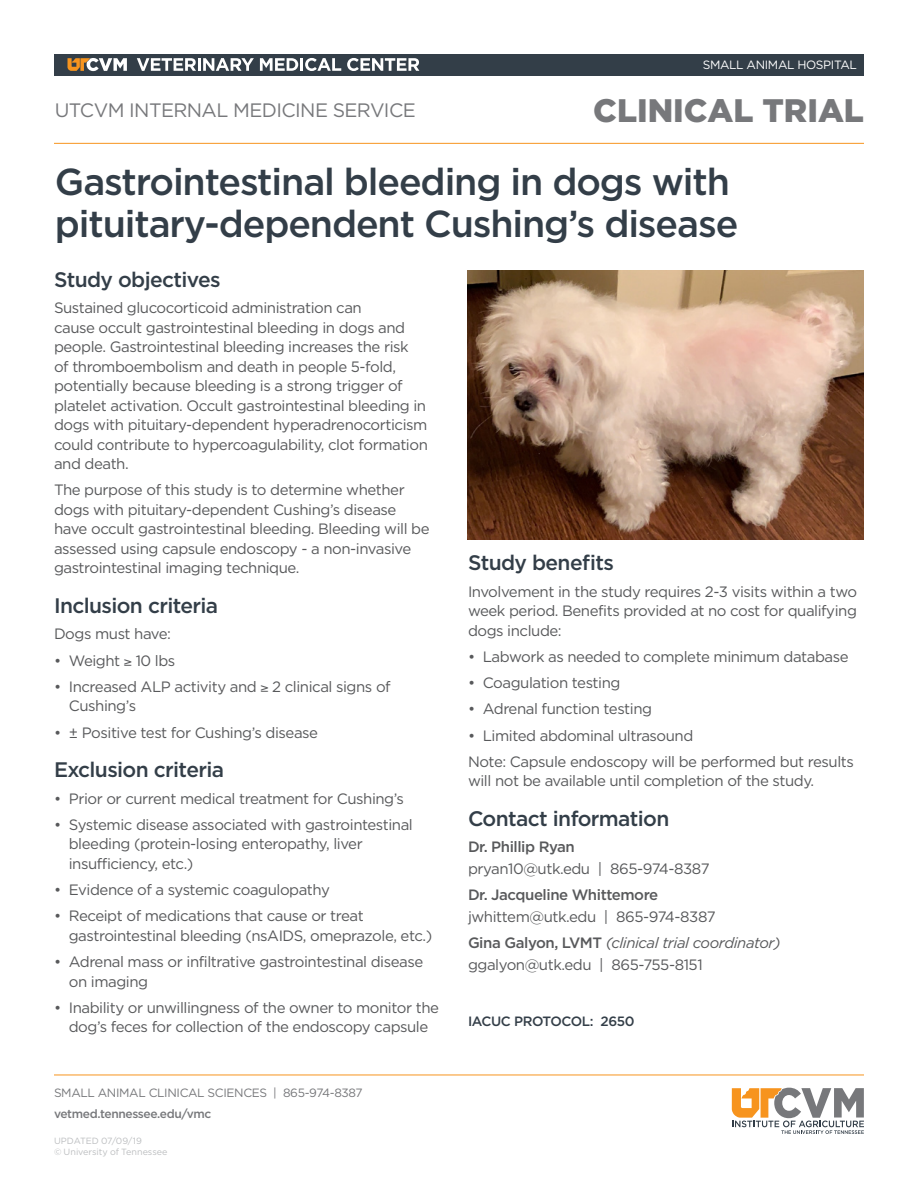
<style>
.page{position:relative;width:918px;height:1188px;background:#fff}
.page>*{position:absolute;margin:0;border:0;box-sizing:border-box;transform-origin:0 0}
.t1{font:500 37.5px/42px "Gotham";letter-spacing:-.03em;color:#333e48}
.t2{font:900 32.55px "Gotham";color:#77787b}
.t3{font:500 21px "Gotham";letter-spacing:-.03em;color:#333e48}
.t4{font:19.35px "Gotham";letter-spacing:-.03em;color:#77787b}
.t5{font:15px/19.5px "Gotham";letter-spacing:-.03em;color:#58595b}
.t6{font:italic 15px "Gotham";letter-spacing:-.03em;color:#58595b}
.t7{font:500 15px "Gotham";letter-spacing:-.03em;color:#58595b}
.t8{font:500 13.5px "Gotham";letter-spacing:-.03em;color:#333e48}
.t9{font:12px "Gotham";letter-spacing:-.03em;color:#77787b}
.t10{font:500 12px "Gotham";letter-spacing:-.03em;color:#77787b}
.t11{font:12px "Gotham";letter-spacing:-.03em;color:#fff}
.t12{font:9px "Gotham";letter-spacing:-.005em;color:#bcbec0}
.s1{font-weight:500;font-style:normal}
</style>
<div class="page">
<hr style="left:54px;top:143px;width:810px;height:1px;background:#f7941e">
<div style="left:55px;top:54px;width:809px;height:21px;background:#333e48"></div>
<svg style="left:67px;top:58px;width:60px;height:13px"></svg>
<svg style="left:137px;top:58px;width:117px;height:13px"></svg>
<svg style="left:260px;top:58px;width:81px;height:13px"></svg>
<svg style="left:347px;top:58px;width:72px;height:13px"></svg>
<hr style="left:54px;top:1075px;width:810px;height:1px;background:#f7941e">
<svg style="left:732px;top:1088px;width:132px;height:46px"></svg>
<img style="left:467px;top:270px;width:397px;height:270px">
<p class="t11" style="left:703px;top:57px;width:156px">SMALL ANIMAL HOSPITAL</p>
<p class="t4" style="left:55px;top:98px;width:363px">UTCVM INTERNAL MEDICINE SERVICE</p>
<p class="t2" style="left:593px;top:88px;width:272px">CLINICAL TRIAL</p>
<p class="t1" style="left:55px;top:160px;width:685px">Gastrointestinal bleeding in dogs with pituitary-dependent Cushing’s disease</p>
<p class="t3" style="left:54px;top:266px;width:168px">Study objectives</p>
<p class="t5" style="left:54px;top:298px;width:375px">Sustained glucocorticoid administration can<br>cause occult gastrointestinal bleeding in dogs and people. Gastrointestinal bleeding increases the risk<br>of thromboembolism and death in people 5-fold, potentially because bleeding is a strong trigger of platelet activation. Occult gastrointestinal bleeding in dogs with pituitary-dependent hyperadrenocorticism could contribute to hypercoagulability, clot formation and death.</p>
<p class="t5" style="left:54px;top:480px;width:377px">The purpose of this study is to determine whether dogs with pituitary-dependent Cushing’s disease have occult gastrointestinal bleeding. Bleeding will be assessed using capsule endoscopy - a non-invasive gastrointestinal imaging technique.</p>
<p class="t3" style="left:54px;top:592px;width:166px">Inclusion criteria</p>
<p class="t5" style="left:54px;top:624px;width:119px">Dogs must have:</p>
<p class="t5" style="left:54px;top:650px;width:123px">• Weight ≥ 10 lbs</p>
<p class="t5" style="left:69px;top:676px;width:323px;text-indent:-15px">• Increased ALP activity and ≥ 2 clinical signs of<br>Cushing’s</p>
<p class="t5" style="left:54px;top:722px;width:266px">• ± Positive test for Cushing’s disease</p>
<p class="t3" style="left:54px;top:756px;width:172px">Exclusion criteria</p>
<p class="t5" style="left:54px;top:788px;width:352px">• Prior or current medical treatment for Cushing’s</p>
<p class="t5" style="left:69px;top:814px;width:346px;text-indent:-15px">• Systemic disease associated with gastrointestinal bleeding (protein-losing enteropathy, liver insufficiency, etc.)</p>
<p class="t5" style="left:54px;top:880px;width:278px">• Evidence of a systemic coagulopathy</p>
<p class="t5" style="left:69px;top:906px;width:365px;text-indent:-15px">• Receipt of medications that cause or treat gastrointestinal bleeding (nsAIDS, omeprazole, etc.)</p>
<p class="t5" style="left:69px;top:952px;width:356px;text-indent:-15px">• Adrenal mass or infiltrative gastrointestinal disease on imaging</p>
<p class="t5" style="left:54px;top:997px;width:387px;text-align:center">• Inability or unwillingness of the owner to monitor the dog’s feces for collection of the endoscopy capsule</p>
<p class="t9" style="left:54px;top:1085px;width:310px">SMALL ANIMAL CLINICAL SCIENCES | 865-974-8387</p>
<p class="t10" style="left:54px;top:1106px;width:159px">vetmed.tennessee.edu/vmc</p>
<p class="t12" style="left:54px;top:1135px;width:89px">UPDATED 07/09/19</p>
<p class="t12" style="left:54px;top:1146px;width:115px">© University of Tennessee</p>
<p class="t3" style="left:468px;top:549px;width:147px">Study benefits</p>
<p class="t5" style="left:468px;top:581px;width:391px;text-align:justify">Involvement in the study requires 2-3 visits within a two week period. Benefits provided at no cost for qualifying dogs include:</p>
<p class="t5" style="left:468px;top:646px;width:382px">• Labwork as needed to complete minimum database</p>
<p class="t5" style="left:468px;top:673px;width:154px">• Coagulation testing</p>
<p class="t5" style="left:468px;top:699px;width:186px">• Adrenal function testing</p>
<p class="t5" style="left:468px;top:725px;width:227px">• Limited abdominal ultrasound</p>
<p class="t5" style="left:468px;top:751px;width:387px">Note: Capsule endoscopy will be performed but results will not be available until completion of the study.</p>
<p class="t3" style="left:468px;top:805px;width:203px">Contact information</p>
<p class="t7" style="left:468px;top:837px;width:108px">Dr. Phillip Ryan</p>
<p class="t5" style="left:468px;top:859px;width:243px">pryan10@utk.edu | 865-974-8387</p>
<p class="t7" style="left:468px;top:885px;width:192px">Dr. Jacqueline Whittemore</p>
<p class="t5" style="left:468px;top:907px;width:249px">jwhittem@utk.edu | 865-974-8387</p>
<p class="t6" style="left:468px;top:933px;width:314px"><span class="s1">Gina Galyon, LVMT</span> (clinical trial coordinator)</p>
<p class="t5" style="left:468px;top:955px;width:236px">ggalyon@utk.edu | 865-755-8151</p>
<p class="t8" style="left:468px;top:1012px;width:168px">IACUC PROTOCOL: 2650</p>
</div>
